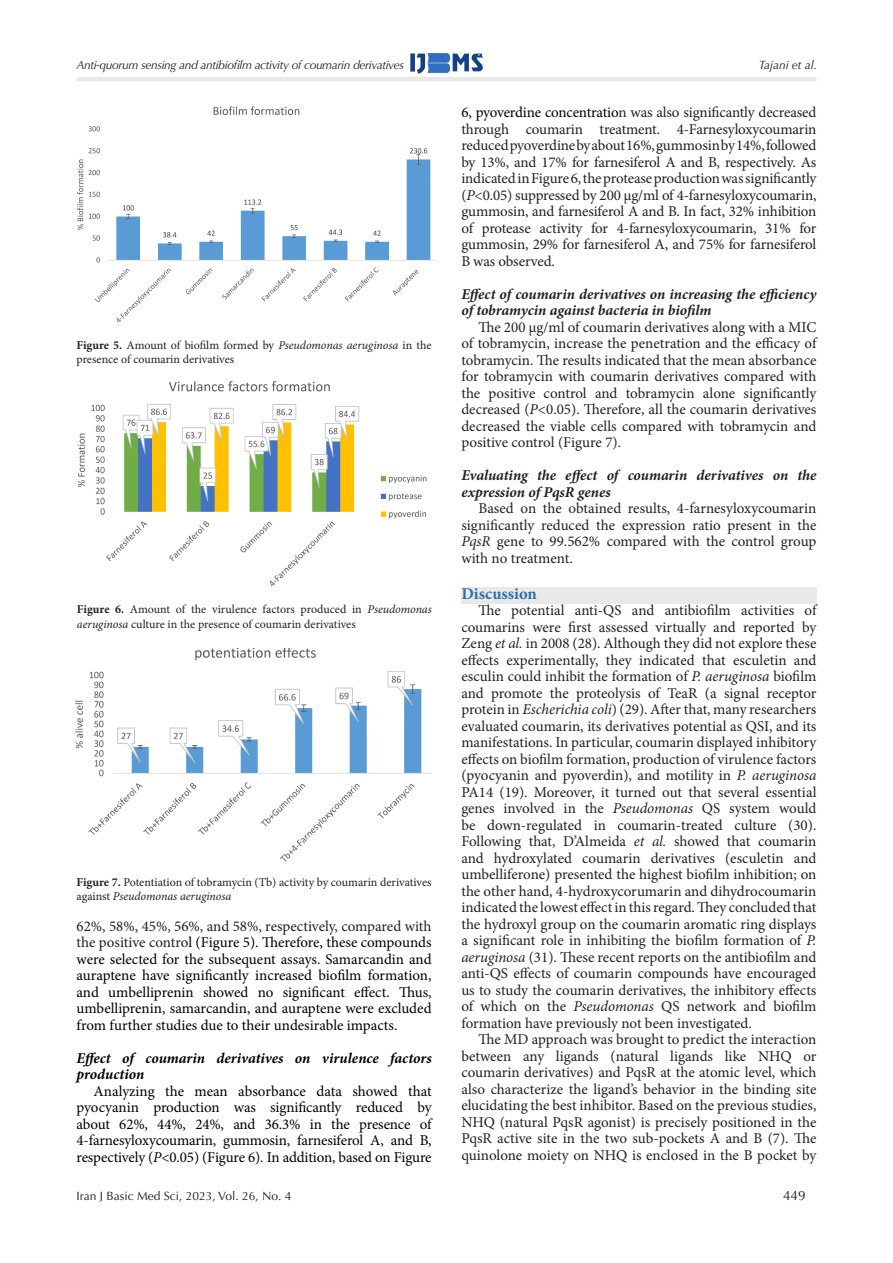
<style>
.page{position:relative;width:893px;height:1263px;background:#fff}
.page>*{position:absolute;margin:0;border:0;box-sizing:border-box;transform-origin:0 0}
.t1{font:700 16.5px "Minion Pro";color:#2d6cb5}
.t2{font:15px/16.5px "Minion Pro";letter-spacing:-.005em;color:#231f20;text-align:justify}
.t3{font:15px/16.5px "Minion Pro";letter-spacing:-.005em;color:#000;text-align:justify}
.t4{font:italic 700 15px/16.5px "Minion Pro";letter-spacing:-.005em;color:#231f20}
.t5{font:italic 700 15px/16.5px "Minion Pro";letter-spacing:-.005em;color:#000}
.t6{font:13.5px "Optima LT Std";color:#231f20}
.t7{font:12px/14.4px "Minion Pro";color:#231f20}
.t8{font:italic 12px "Optima LT Std";letter-spacing:-.03em;color:#231f20}
.t9{font:12px "Optima LT Std";color:#231f20}
.t10{font:italic 12px "Optima LT Std";color:#231f20}
.s1{font-weight:700}
.s2{font-style:italic}
.s3{color:#231f20}
.s4{color:#000}
</style>
<div class="page">
<img style="left:410px;top:53px;width:74px;height:21px">
<hr style="left:77px;top:77px;width:739px;height:4px;background:#e9e9e9">
<div style="left:461px;top:587px;width:355px;height:16px;background:#e9e9e9"></div>
<img style="left:77px;top:106px;width:358px;height:217px">
<img style="left:77px;top:381px;width:350px;height:206px">
<img style="left:75px;top:649px;width:356px;height:213px">
<p class="t8" style="left:77px;top:58px;width:329px">Anti-quorum sensing and antibiofilm activity of coumarin derivatives</p>
<p class="t10" style="left:759px;top:58px;width:60px">Tajani et al.</p>
<p class="t7" style="left:77px;top:338px;width:357px"><span class="s1">Figure 5.</span> Amount of biofilm formed by <span class="s2">Pseudomonas aeruginosa</span> in the presence of coumarin derivatives</p>
<p class="t7" style="left:77px;top:602px;width:356px"><span class="s1">Figure 6.</span> Amount of the virulence factors produced in <span class="s2">Pseudomonas aeruginosa</span> culture in the presence of coumarin derivatives</p>
<p class="t7" style="left:77px;top:875px;width:357px"><span class="s1">Figure 7.</span> Potentiation of tobramycin (Tb) activity by coumarin derivatives against <span class="s2">Pseudomonas aeruginosa</span></p>
<p class="t3" style="left:77px;top:917px;width:357px"><span class="s3">62%, 58%, 45%, 56%, and 58%, respectively, compared with the positive contro</span>l (Figure 5). Therefore, these compounds were selected for the subsequent assays. Samarcandin and auraptene have significantly increased biofilm formation, and umbelliprenin showed no significant effect. Thus, umbelliprenin, samarcandin, and auraptene were excluded from further studies due to their undesirable impacts.</p>
<p class="t5" style="left:77px;top:1049px;width:357px">Effect of coumarin derivatives on virulence factors production</p>
<p class="t3" style="left:77px;top:1082px;width:357px;text-indent:17px">Analyzing the mean absorbance data showed that pyocyanin production was significantly reduced by about 62%, 44%, 24%, and 36.3% in the presence of 4-farnesyloxycoumarin, gummosin, farnesiferol A, and B, respectively (<span class="s2">P</span>&lt;0.05) (Figure 6). In addition, based on Figure</p>
<p class="t2" style="left:461px;top:104px;width:357px"><span class="s4">6, pyoverdine concentratio</span>n was also significantly decreased through coumarin treatment. 4-Farnesyloxycoumarin reduced pyoverdine by about 16%, gummosin by 14%, followed by 13%, and 17% for farnesiferol A and B, respectively. As indicated in Figure 6, the protease production was significantly (<span class="s2">P</span>&lt;0.05) suppressed by 200 µg/ml of 4-farnesyloxycoumarin, gummosin, and farnesiferol A and B. In fact, 32% inhibition of protease activity for 4-farnesyloxycoumarin, 31% for gummosin, 29% for farnesiferol A, and 75% for farnesiferol B was observed.</p>
<p class="t4" style="left:461px;top:285px;width:357px">Effect of coumarin derivatives on increasing the efficiency of tobramycin against bacteria in biofilm</p>
<p class="t2" style="left:461px;top:319px;width:357px;text-indent:17px">The 200 μg/ml of coumarin derivatives along with a MIC of tobramycin, increase the penetration and the efficacy of tobramycin. The results indicated that the mean absorbance for tobramycin with coumarin derivatives compared with the positive control and tobramycin alone significantly decreased (<span class="s2">P</span>&lt;0.05). Therefore, all the coumarin derivatives decreased the viable cells compared with tobramycin and positive control (Figure 7).</p>
<p class="t4" style="left:461px;top:467px;width:357px">Evaluating the effect of coumarin derivatives on the expression of PqsR genes</p>
<p class="t2" style="left:461px;top:500px;width:357px;text-indent:17px">Based on the obtained results, 4-farnesyloxycoumarin significantly reduced the expression ratio present in the <span class="s2">PqsR</span> gene to 99.562% compared with the control group with no treatment.</p>
<p class="t1" style="left:461px;top:582px;width:77px">Discussion</p>
<p class="t2" style="left:461px;top:602px;width:357px;text-indent:17px">The potential anti-QS and antibiofilm activities of coumarins were first assessed virtually and reported by Zeng <span class="s2">et al.</span> in 2008 (28). Although they did not explore these effects experimentally, they indicated that esculetin and esculin could inhibit the formation of <span class="s2">P. aeruginosa</span> biofilm and promote the proteolysis of TeaR (a signal receptor protein in <span class="s2">Escherichia coli</span>) (29). After that, many researchers evaluated coumarin, its derivatives potential as QSI, and its manifestations. In particular, coumarin displayed inhibitory effects on biofilm formation, production of virulence factors (pyocyanin and pyoverdin), and motility in <span class="s2">P. aeruginosa </span>PA14 (19). Moreover, it turned out that several essential genes involved in the <span class="s2">Pseudomonas</span> QS system would be down-regulated in coumarin-treated culture (30).<br>Following that, D’Almeida <span class="s2">et al.</span> showed that coumarin and hydroxylated coumarin derivatives (esculetin and umbelliferone) presented the highest biofilm inhibition; on the other hand, 4-hydroxycorumarin and dihydrocoumarin indicated the lowest effect in this regard. They concluded that the hydroxyl group on the coumarin aromatic ring displays a significant role in inhibiting the biofilm formation of <span class="s2">P. aeruginosa</span> (31). These recent reports on the antibiofilm and anti-QS effects of coumarin compounds have encouraged us to study the coumarin derivatives, the inhibitory effects of which on the <span class="s2">Pseudomonas</span> QS network and biofilm formation have previously not been investigated.</p>
<p class="t2" style="left:461px;top:1031px;width:357px;text-indent:17px">The MD approach was brought to predict the interaction between any ligands (natural ligands like NHQ or coumarin derivatives) and PqsR at the atomic level, which also characterize the ligand’s behavior in the binding site elucidating the best inhibitor. Based on the previous studies, NHQ (natural PqsR agonist) is precisely positioned in the PqsR active site in the two sub-pockets A and B (7). The quinolone moiety on NHQ is enclosed in the B pocket by</p>
<p class="t9" style="left:77px;top:1188px;width:216px">Iran J Basic Med Sci, 2023, Vol. 26, No. 4</p>
<p class="t6" style="left:783px;top:1187px;width:24px">449</p>
</div>
